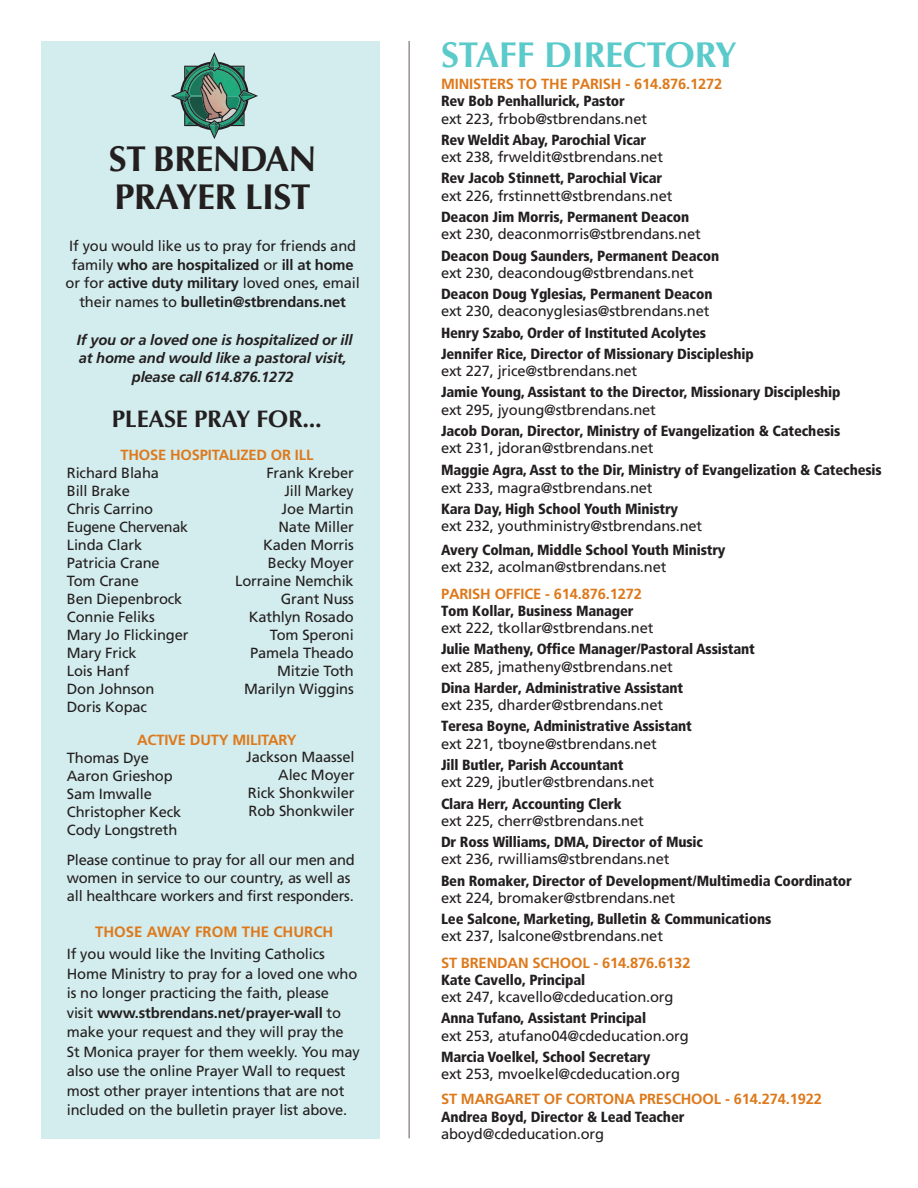
<style>
.page{position:relative;width:918px;height:1188px;background:#fff}
.page>*{position:absolute;margin:0;border:0;box-sizing:border-box;transform-origin:0 0}
.t1{font:700 36px/37.5px "Optima";letter-spacing:-.02em;color:#231f20}
.t2{font:700 36px "Optima";letter-spacing:-.01em;color:#5bcaca}
.t3{font:700 24px "Optima";letter-spacing:-.01em;color:#231f20}
.t4{font:700 15px "Frutiger LT Std";color:#de791b}
.t5{font:14.7px/18px "Frutiger LT Std";letter-spacing:-.01em;color:#231f20}
.t6{font:900 condensed 14.7px/17.2px "Frutiger LT Std";letter-spacing:-.01em;color:#231f20}
.t7{font:700 14.7px/17.2px "Frutiger LT Std";letter-spacing:-.01em;color:#de791b}
.t8{font:italic 700 14.7px/18.8px "Frutiger LT Std";letter-spacing:-.01em;color:#231f20;text-align:center}
.s1{font-weight:700}
.s2{font-weight:700;color:#de791b}
.s3{font-weight:900;font-stretch:condensed;color:#231f20}
.s4{font-weight:400;color:#231f20}
.s5{font-weight:900;font-stretch:condensed}
.s6{font-weight:400;font-stretch:normal}
</style>
<div class="page">
<div style="left:41px;top:42px;width:339px;height:1097px;background:#d3eced"></div>
<hr style="left:409px;top:41px;width:1px;height:1097px;background:#655a56">
<svg style="left:171px;top:52px;width:87px;height:87px"></svg>
<p class="t1" style="left:109px;top:141px;width:209px">ST BRENDAN<br>PRAYER LIST</p>
<p class="t5" style="left:66px;top:236px;width:296px;line-height:18.8px;text-align:center">If you would like us to pray for friends and family <span class="s1">who are hospitalized</span> or <span class="s1">ill at home </span>or for <span class="s1">active duty military</span> loved ones, email their names to <span class="s1">bulletin@stbrendans.net</span></p>
<p class="t8" style="left:77px;top:330px;width:277px">If you or a loved one is hospitalized or ill at home and would like a pastoral visit, please call 614.876.1272</p>
<p class="t3" style="left:112px;top:405px;width:212px">PLEASE PRAY FOR...</p>
<p class="t5" style="left:67px;top:446px;width:248px;text-indent:54px"><span class="s2">THOSE HOSPITALIZED OR ILL<br></span>Richard Blaha<br>Bill Brake<br>Chris Carrino<br>Eugene Chervenak<br>Linda Clark<br>Patricia Crane<br>Tom Crane<br>Ben Diepenbrock<br>Connie Feliks<br>Mary Jo Flickinger<br>Mary Frick<br>Lois Hanf<br>Don Johnson<br>Doris Kopac</p>
<p class="t5" style="left:67px;top:731px;width:231px;text-indent:70px"><span class="s2">ACTIVE DUTY MILITARY<br></span>Thomas Dye<br>Aaron Grieshop<br>Sam Imwalle<br>Christopher Keck<br>Cody Longstreth</p>
<p class="t5" style="left:67px;top:851px;width:290px">Please continue to pray for all our men and women in service to our country, as well as all healthcare workers and first responders.</p>
<p class="t5" style="left:235px;top:464px;width:120px;text-align:right">Frank Kreber<br>Jill Markey<br>Joe Martin<br>Nate Miller<br>Kaden Morris<br>Becky Moyer<br>Lorraine Nemchik<br>Grant Nuss<br>Kathlyn Rosado<br>Tom Speroni<br>Pamela Theado<br>Mitzie Toth<br>Marilyn Wiggins</p>
<p class="t5" style="left:246px;top:748px;width:110px;text-align:right">Jackson Maassel<br>Alec Moyer<br>Rick Shonkwiler<br>Rob Shonkwiler</p>
<p class="t4" style="left:95px;top:923px;width:240px">THOSE AWAY FROM THE CHURCH</p>
<p class="t5" style="left:67px;top:944px;width:295px;line-height:19.5px">If you would like the Inviting Catholics Home Ministry to pray for a loved one who is no longer practicing the faith, please<br>visit <span class="s1">www.stbrendans.net/prayer-wall</span> to make your request and they will pray the St Monica prayer for them weekly. You may also use the online Prayer Wall to request most other prayer intentions that are not included on the bulletin prayer list above.</p>
<p class="t2" style="left:441px;top:34px;width:297px">STAFF DIRECTORY</p>
<p class="t7" style="left:441px;top:75px;width:283px">MINISTERS TO THE PARISH - 614.876.1272<br><span class="s3">Rev Bob Penhallurick, Pastor<br></span><span class="s4">ext 223, frbob@stbrendans.net</span></p>
<p class="t5" style="left:441px;top:131px;width:224px;line-height:17.2px"><span class="s5">Rev Weldit Abay, Parochial Vicar </span>ext 238, frweldit@stbrendans.net</p>
<p class="t5" style="left:441px;top:170px;width:233px;line-height:17.2px"><span class="s5">Rev Jacob Stinnett, Parochial Vicar </span>ext 226, frstinnett@stbrendans.net</p>
<p class="t5" style="left:441px;top:208px;width:261px;line-height:17.2px"><span class="s5">Deacon Jim Morris, Permanent Deacon </span>ext 230, deaconmorris@stbrendans.net</p>
<p class="t6" style="left:441px;top:247px;width:280px">Deacon Doug Saunders, Permanent Deacon <span class="s6">ext 230, deacondoug@stbrendans.net</span></p>
<p class="t5" style="left:441px;top:285px;width:273px;line-height:17.2px"><span class="s5">Deacon Doug Yglesias, Permanent Deacon </span>ext 230, deaconyglesias@stbrendans.net</p>
<p class="t6" style="left:441px;top:322px;width:314px;line-height:21.3px">Henry Szabo, Order of Instituted Acolytes<br>Jennifer Rice, Director of Missionary Discipleship</p>
<p class="t6" style="left:441px;top:360px;width:401px;line-height:21.3px"><span class="s6">ext 227, jrice@stbrendans.net<br></span>Jamie Young, Assistant to the Director, Missionary Discipleship</p>
<p class="t6" style="left:441px;top:399px;width:401px;line-height:21.3px"><span class="s6">ext 295, jyoung@stbrendans.net<br></span>Jacob Doran, Director, Ministry of Evangelization &amp; Catechesis</p>
<p class="t6" style="left:441px;top:437px;width:442px;line-height:22px"><span class="s6">ext 231, jdoran@stbrendans.net<br></span>Maggie Agra, Asst to the Dir, Ministry of Evangelization &amp; Catechesis</p>
<p class="t6" style="left:441px;top:477px;width:239px;line-height:21.3px"><span class="s6">ext 233, magra@stbrendans.net<br></span>Kara Day, High School Youth Ministry</p>
<p class="t6" style="left:441px;top:514px;width:286px;line-height:24px"><span class="s6">ext 232, youthministry@stbrendans.net<br></span>Avery Colman, Middle School Youth Ministry</p>
<p class="t5" style="left:441px;top:554px;width:227px;line-height:26.2px">ext 232, acolman@stbrendans.net<br><span class="s2">PARISH OFFICE - 614.876.1272</span></p>
<p class="t5" style="left:441px;top:602px;width:214px;line-height:17.2px"><span class="s5">Tom Kollar, Business Manager </span>ext 222, tkollar@stbrendans.net</p>
<p class="t6" style="left:441px;top:641px;width:315px">Julie Matheny, Office Manager/Pastoral Assistant <span class="s6">ext 285, jmatheny@stbrendans.net</span></p>
<p class="t6" style="left:441px;top:679px;width:244px">Dina Harder, Administrative Assistant <span class="s6">ext 235, dharder@stbrendans.net</span></p>
<p class="t6" style="left:441px;top:718px;width:252px">Teresa Boyne, Administrative Assistant <span class="s6">ext 221, tboyne@stbrendans.net</span></p>
<p class="t5" style="left:441px;top:756px;width:215px;line-height:17.2px"><span class="s5">Jill Butler, Parish Accountant<br></span>ext 229, jbutler@stbrendans.net</p>
<p class="t5" style="left:441px;top:795px;width:204px;line-height:17.2px"><span class="s5">Clara Herr, Accounting Clerk </span>ext 225, cherr@stbrendans.net</p>
<p class="t6" style="left:441px;top:833px;width:263px">Dr Ross Williams, DMA, Director of Music <span class="s6">ext 236, rwilliams@stbrendans.net</span></p>
<p class="t6" style="left:441px;top:872px;width:412px">Ben Romaker, Director of Development/Multimedia Coordinator <span class="s6">ext 224, bromaker@stbrendans.net</span></p>
<p class="t6" style="left:441px;top:910px;width:332px">Lee Salcone, Marketing, Bulletin &amp; Communications <span class="s6">ext 237, lsalcone@stbrendans.net</span></p>
<p class="t5" style="left:441px;top:954px;width:251px;line-height:17.2px"><span class="s2">ST BRENDAN SCHOOL - 614.876.6132<br></span><span class="s5">Kate Cavello, Principal<br></span>ext 247, kcavello@cdeducation.org</p>
<p class="t5" style="left:441px;top:1010px;width:249px;line-height:17.2px"><span class="s5">Anna Tufano, Assistant Principal<br></span>ext 253, atufano04@cdeducation.org</p>
<p class="t5" style="left:441px;top:1048px;width:241px;line-height:17.2px"><span class="s5">Marcia Voelkel, School Secretary<br></span>ext 253, mvoelkel@cdeducation.org</p>
<p class="t7" style="left:441px;top:1091px;width:383px">ST MARGARET OF CORTONA PRESCHOOL - 614.274.1922<br><span class="s3">Andrea Boyd, Director &amp; Lead Teacher </span><span class="s4">aboyd@cdeducation.org</span></p>
</div>
